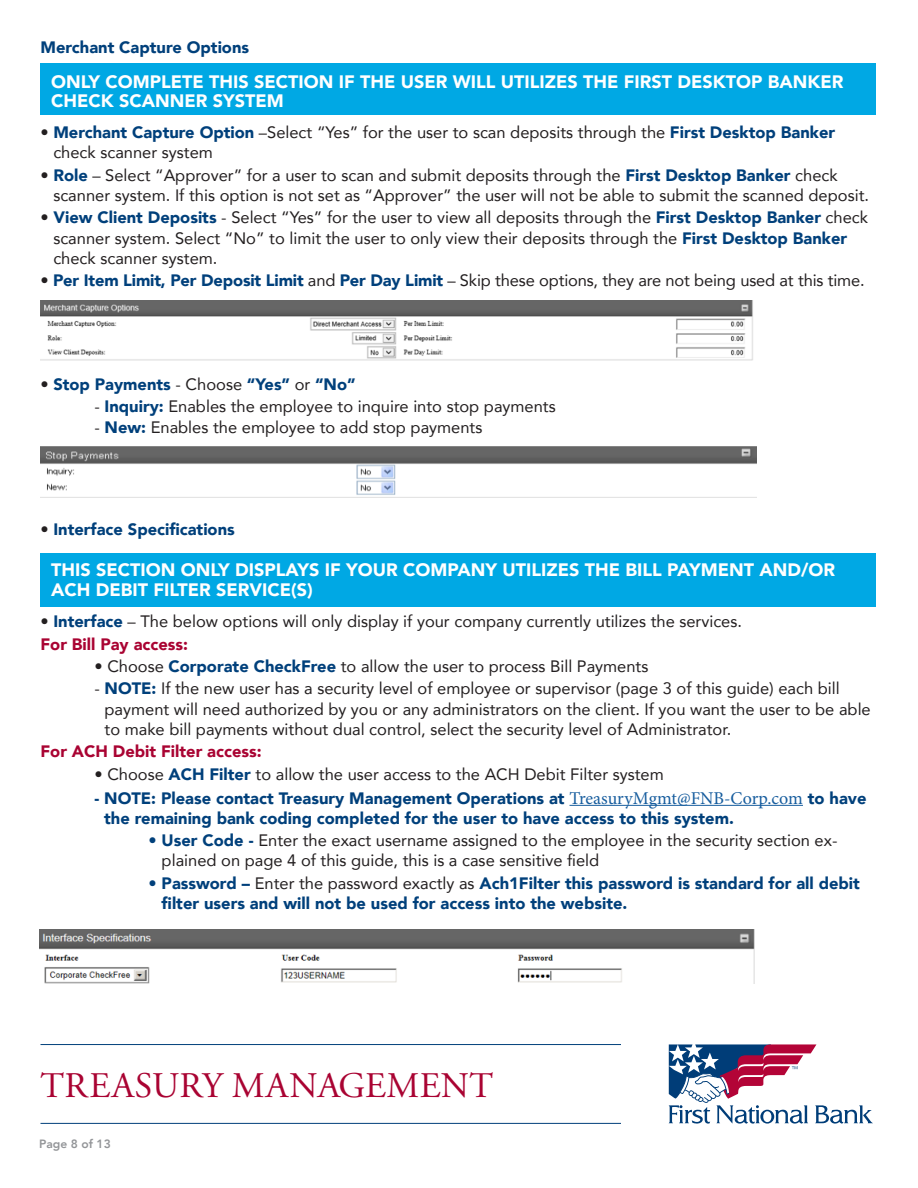
<style>
.page{position:relative;width:918px;height:1188px;background:#fff}
.page>*{position:absolute;margin:0;border:0;box-sizing:border-box;transform-origin:0 0}
.Subhead{font:36px "Adobe Garamond Pro";letter-spacing:.01em;color:#a90332}
.t1{font:900 18px/20.2px "Avenir";color:#fff}
.t2{font:16.5px/20.2px "Avenir";color:#231f20}
.t3{font:900 16.5px/20.2px "Avenir";color:#00407b}
.t4{font:900 16.5px "Avenir";color:#a90332}
.t5{font:800 12px "Avenir";color:#939598}
.s1{font-weight:900;color:#00407b}
.s2{font-weight:400;color:#231f20}
.s3{font-family:"Minion Pro";font-weight:400;font-size:18px;color:#175d9e}
</style>
<div class="page">
<hr style="left:40px;top:1044px;width:581px;height:1px;background:#00407b">
<svg style="left:669px;top:1044px;width:204px;height:80px"></svg>
<hr style="left:40px;top:1123px;width:581px;height:1px;background:#00407b">
<div style="left:40px;top:553px;width:836px;height:54px;background:#00a8e4"></div>
<hr style="left:570px;top:805px;width:233px;height:1px;background:#175d9e">
<img style="left:40px;top:446px;width:716px;height:52px">
<div style="left:40px;top:64px;width:836px;height:51px;background:#00a8e4"></div>
<img style="left:40px;top:301px;width:713px;height:60px">
<img style="left:39px;top:930px;width:716px;height:53px">
<p class="t3" style="left:40px;top:37px;width:210px">Merchant Capture Options</p>
<p class="t1" style="left:51px;top:71px;width:794px;line-height:19.5px">ONLY COMPLETE THIS SECTION IF THE USER WILL UTILIZES THE FIRST DESKTOP BANKER<br>CHECK SCANNER SYSTEM</p>
<p class="t2" style="left:53px;top:122px;width:783px;text-indent:-13px">• <span class="s1">Merchant Capture Option</span> –Select “Yes” for the user to scan deposits through the <span class="s1">First Desktop Banker </span>check scanner system</p>
<p class="t2" style="left:53px;top:164px;width:817px;text-indent:-13px">• <span class="s1">Role</span> – Select “Approver” for a user to scan and submit deposits through the <span class="s1">First Desktop Banker</span> check scanner system. If this option is not set as “Approver” the user will not be able to submit the scanned deposit.</p>
<p class="t2" style="left:53px;top:207px;width:816px;text-indent:-13px">• <span class="s1">View Client Deposits</span> - Select “Yes” for the user to view all deposits through the <span class="s1">First Desktop Banker</span> check scanner system. Select “No” to limit the user to only view their deposits through the <span class="s1">First Desktop Banker </span>check scanner system.</p>
<p class="t2" style="left:40px;top:270px;width:826px">• <span class="s1">Per Item Limit, Per Deposit Limit</span> and <span class="s1">Per Day Limit</span> – Skip these options, they are not being used at this time.</p>
<p class="t3" style="left:40px;top:374px;width:317px"><span class="s2">•</span> Stop Payments <span class="s2">- Choose</span> “Yes” <span class="s2">or</span> “No”</p>
<p class="t2" style="left:95px;top:395px;width:463px">- <span class="s1">Inquiry:</span> Enables the employee to inquire into stop payments</p>
<p class="t2" style="left:95px;top:417px;width:389px">- <span class="s1">New:</span> Enables the employee to add stop payments</p>
<p class="t3" style="left:40px;top:519px;width:196px"><span class="s2">•</span> Interface Specifications</p>
<p class="t1" style="left:51px;top:559px;width:785px">THIS SECTION ONLY DISPLAYS IF YOUR COMPANY UTILIZES THE BILL PAYMENT AND/OR<br>ACH DEBIT FILTER SERVICE(S)</p>
<p class="t2" style="left:40px;top:611px;width:703px">• <span class="s1">Interface</span> – The below options will only display if your company currently utilizes the services.</p>
<p class="t4" style="left:40px;top:630px;width:149px">For Bill Pay access:</p>
<p class="t2" style="left:95px;top:656px;width:555px">• Choose <span class="s1">Corporate CheckFree</span> to allow the user to process Bill Payments</p>
<p class="t2" style="left:105px;top:678px;width:768px;text-indent:-10px">- <span class="s1">NOTE:</span> If the new user has a security level of employee or supervisor (page 3 of this guide) each bill payment will need authorized by you or any administrators on the client. If you want the user to be able to make bill payments without dual control, select the security level of Administrator.</p>
<p class="t4" style="left:40px;top:737px;width:223px">For ACH Debit Filter access:</p>
<p class="t2" style="left:95px;top:763px;width:571px">• Choose <span class="s1">ACH Filter</span> to allow the user access to the ACH Debit Filter system</p>
<p class="t3" style="left:104px;top:787px;width:764px;text-indent:-10px">- NOTE: Please contact Treasury Management Operations at <span class="s3">TreasuryMgmt@FNB-Corp.com</span> to have the remaining bank coding completed for the user to have access to this system.</p>
<p class="t2" style="left:162px;top:830px;width:677px;text-indent:-13px"><span class="s1">• User Code -</span> Enter the exact username assigned to the employee in the security section ex&shy;plained on page 4 of this guide, this is a case sensitive field</p>
<p class="t3" style="left:162px;top:873px;width:700px;text-indent:-13px">• Password – <span class="s2">Enter the password exactly as</span> Ach1Filter this password is standard for all debit filter users and will not be used for access into the website.</p>
<p class="Subhead" style="left:40px;top:1064px;width:454px">TREASURY MANAGEMENT</p>
<p class="t5" style="left:39px;top:1134px;width:73px">Page 8 of 13</p>
</div>
